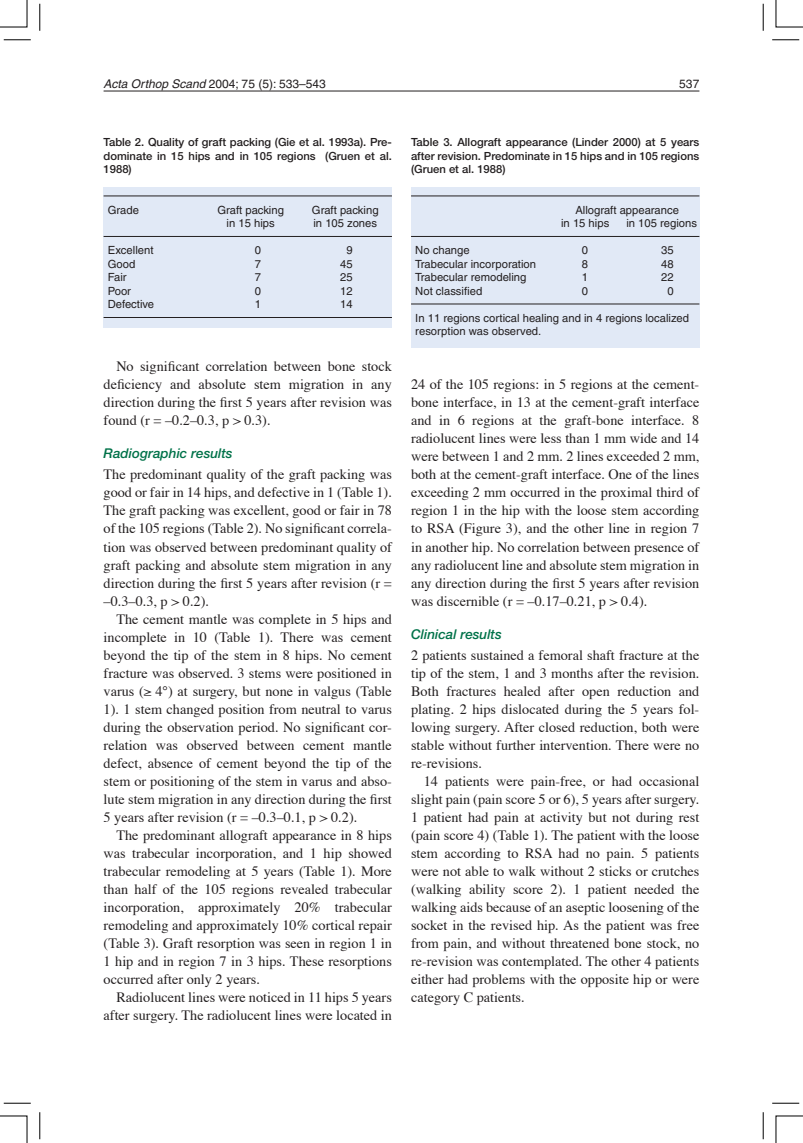
<style>
.page{position:relative;width:803px;height:1143px;background:#fff}
.page>*{position:absolute;margin:0;border:0;box-sizing:border-box;transform-origin:0 0}
._5-Brödtext{font:14.25px/18px "Times";color:#231f20;text-align:justify}
._4-Brödstart{font:14.25px/18px "Times";color:#231f20;text-align:justify}
._3-Underrubrik{font:italic 500 13.5px "Helvetica Neue";color:#007249}
.t1{font:12px "Helvetica";color:#231f20}
.Tabelltext{font:11.25px/13.5px "Helvetica";color:#231f20}
._9-Tabellhuvud{font:500 11.25px/13.5px "Helvetica Neue";color:#231f20;text-align:justify}
.s1{font-style:italic}
</style>
<div class="page">
<hr style="left:104px;top:91px;width:595px;height:1px;background:#231f20">
<div style="left:104px;top:187px;width:288px;height:140px;background:#e1e9f6"></div>
<hr style="left:104px;top:196px;width:288px;height:1px;background:#231f20">
<hr style="left:104px;top:236px;width:288px;height:1px;background:#231f20">
<hr style="left:104px;top:317px;width:288px;height:1px;background:#231f20">
<div style="left:411px;top:187px;width:288px;height:160px;background:#e1e9f6"></div>
<hr style="left:411px;top:196px;width:288px;height:1px;background:#231f20">
<hr style="left:411px;top:236px;width:288px;height:1px;background:#231f20">
<hr style="left:411px;top:304px;width:288px;height:1px;background:#231f20">
<svg style="left:40px;top:4px;width:1px;height:27px"></svg>
<svg style="left:4px;top:40px;width:27px;height:1px"></svg>
<svg style="left:762px;top:4px;width:1px;height:27px"></svg>
<svg style="left:772px;top:40px;width:27px;height:1px"></svg>
<svg style="left:40px;top:1112px;width:1px;height:27px"></svg>
<svg style="left:4px;top:1102px;width:27px;height:1px"></svg>
<svg style="left:762px;top:1112px;width:1px;height:27px"></svg>
<svg style="left:772px;top:1102px;width:27px;height:1px"></svg>
<svg style="left:0;top:0;width:27px;height:27px"></svg>
<svg style="left:775px;top:0;width:27px;height:27px"></svg>
<svg style="left:0;top:1115px;width:27px;height:27px"></svg>
<svg style="left:775px;top:1115px;width:27px;height:27px"></svg>
<p class="t1" style="left:104px;top:77px;width:224px"><span class="s1">Acta Orthop Scand</span> 2004; 75 (5): 533–543</p>
<p class="t1" style="left:679px;top:77px;width:22px">537</p>
<p class="_9-Tabellhuvud" style="left:104px;top:135px;width:290px">Table 2. Quality of graft packing (Gie et al. 1993a). Pre&shy;dominate in 15 hips and in 105 regions (Gruen et al.<br>1988)</p>
<p class="Tabelltext" style="left:108px;top:203px;width:33px">Grade</p>
<p class="Tabelltext" style="left:217px;top:203px;width:68px">Graft packing</p>
<p class="Tabelltext" style="left:312px;top:203px;width:68px">Graft packing</p>
<p class="Tabelltext" style="left:226px;top:217px;width:50px">in 15 hips</p>
<p class="Tabelltext" style="left:313px;top:217px;width:65px">in 105 zones</p>
<p class="Tabelltext" style="left:108px;top:244px;width:47px">Excellent</p>
<p class="Tabelltext" style="left:255px;top:244px;width:8px">0</p>
<p class="Tabelltext" style="left:346px;top:244px;width:8px">9</p>
<p class="Tabelltext" style="left:108px;top:257px;width:29px">Good</p>
<p class="Tabelltext" style="left:255px;top:257px;width:8px">7</p>
<p class="Tabelltext" style="left:340px;top:257px;width:14px">45</p>
<p class="Tabelltext" style="left:108px;top:271px;width:20px">Fair</p>
<p class="Tabelltext" style="left:255px;top:271px;width:8px">7</p>
<p class="Tabelltext" style="left:340px;top:271px;width:14px">25</p>
<p class="Tabelltext" style="left:108px;top:284px;width:25px">Poor</p>
<p class="Tabelltext" style="left:255px;top:284px;width:8px">0</p>
<p class="Tabelltext" style="left:340px;top:284px;width:14px">12</p>
<p class="Tabelltext" style="left:108px;top:298px;width:48px">Defective</p>
<p class="Tabelltext" style="left:255px;top:298px;width:8px">1</p>
<p class="Tabelltext" style="left:340px;top:298px;width:14px">14</p>
<p class="_5-Brödtext" style="left:104px;top:358px;width:290px;text-indent:13px">No significant correlation between bone stock deficiency and absolute stem migration in any direction during the first 5 years after revision was found (r = –0.2–0.3, p &gt; 0.3).</p>
<p class="_3-Underrubrik" style="left:104px;top:445px;width:131px">Radiographic results</p>
<p class="_4-Brödstart" style="left:104px;top:466px;width:290px">The predominant quality of the graft packing was good or fair in 14 hips, and defective in 1 (Table 1).<br>The graft packing was excellent, good or fair in 78 of the 105 regions (Table 2). No significant correla&shy;tion was observed between predominant quality of graft packing and absolute stem migration in any direction during the first 5 years after revision (r = –0.3–0.3, p &gt; 0.2).</p>
<p class="_5-Brödtext" style="left:104px;top:610px;width:290px;text-indent:13px">The cement mantle was complete in 5 hips and incomplete in 10 (Table 1). There was cement beyond the tip of the stem in 8 hips. No cement fracture was observed. 3 stems were positioned in varus (≥ 4°) at surgery, but none in valgus (Table 1). 1 stem changed position from neutral to varus during the observation period. No significant cor&shy;relation was observed between cement mantle defect, absence of cement beyond the tip of the stem or positioning of the stem in varus and abso&shy;lute stem migration in any direction during the first 5 years after revision (r = –0.3–0.1, p &gt; 0.2).</p>
<p class="_5-Brödtext" style="left:104px;top:826px;width:290px;text-indent:13px">The predominant allograft appearance in 8 hips was trabecular incorporation, and 1 hip showed trabecular remodeling at 5 years (Table 1). More than half of the 105 regions revealed trabecular incorporation, approximately 20% trabecular remodeling and approximately 10% cortical repair (Table 3). Graft resorption was seen in region 1 in 1 hip and in region 7 in 3 hips. These resorptions occurred after only 2 years.</p>
<p class="_5-Brödtext" style="left:104px;top:988px;width:290px;text-align:right">Radiolucent lines were noticed in 11 hips 5 years after surgery. The radiolucent lines were located in</p>
<p class="_9-Tabellhuvud" style="left:411px;top:135px;width:290px">Table 3. Allograft appearance (Linder 2000) at 5 years after revision. Predominate in 15 hips and in 105 regions (Gruen et al. 1988)</p>
<p class="Tabelltext" style="left:575px;top:203px;width:105px">Allograft appearance</p>
<p class="Tabelltext" style="left:561px;top:217px;width:50px">in 15 hips</p>
<p class="Tabelltext" style="left:626px;top:217px;width:72px">in 105 regions</p>
<p class="Tabelltext" style="left:415px;top:244px;width:56px">No change</p>
<p class="Tabelltext" style="left:581px;top:244px;width:8px">0</p>
<p class="Tabelltext" style="left:661px;top:244px;width:14px">35</p>
<p class="Tabelltext" style="left:415px;top:257px;width:122px">Trabecular incorporation</p>
<p class="Tabelltext" style="left:581px;top:257px;width:8px">8</p>
<p class="Tabelltext" style="left:661px;top:257px;width:14px">48</p>
<p class="Tabelltext" style="left:415px;top:271px;width:113px">Trabecular remodeling</p>
<p class="Tabelltext" style="left:581px;top:271px;width:8px">1</p>
<p class="Tabelltext" style="left:661px;top:271px;width:14px">22</p>
<p class="Tabelltext" style="left:415px;top:284px;width:68px">Not classified</p>
<p class="Tabelltext" style="left:581px;top:284px;width:8px">0</p>
<p class="Tabelltext" style="left:667px;top:284px;width:8px">0</p>
<p class="Tabelltext" style="left:415px;top:311px;width:275px">In 11 regions cortical healing and in 4 regions localized resorption was observed.</p>
<p class="_5-Brödtext" style="left:411px;top:376px;width:290px">24 of the 105 regions: in 5 regions at the cement&shy;bone interface, in 13 at the cement-graft interface and in 6 regions at the graft-bone interface. 8 radiolucent lines were less than 1 mm wide and 14 were between 1 and 2 mm. 2 lines exceeded 2 mm, both at the cement-graft interface. One of the lines exceeding 2 mm occurred in the proximal third of region 1 in the hip with the loose stem according to RSA (Figure 3), and the other line in region 7 in another hip. No correlation between presence of any radiolucent line and absolute stem migration in any direction during the first 5 years after revision was discernible (r = –0.17–0.21, p &gt; 0.4).</p>
<p class="_3-Underrubrik" style="left:411px;top:625px;width:92px">Clinical results</p>
<p class="_4-Brödstart" style="left:411px;top:646px;width:290px">2 patients sustained a femoral shaft fracture at the tip of the stem, 1 and 3 months after the revision.<br>Both fractures healed after open reduction and plating. 2 hips dislocated during the 5 years fol&shy;lowing surgery. After closed reduction, both were stable without further intervention. There were no re-revisions.</p>
<p class="_5-Brödtext" style="left:411px;top:772px;width:290px;text-indent:13px">14 patients were pain-free, or had occasional slight pain (pain score 5 or 6), 5 years after surgery.<br>1 patient had pain at activity but not during rest (pain score 4) (Table 1). The patient with the loose stem according to RSA had no pain. 5 patients were not able to walk without 2 sticks or crutches (walking ability score 2). 1 patient needed the walking aids because of an aseptic loosening of the socket in the revised hip. As the patient was free from pain, and without threatened bone stock, no re-revision was contemplated. The other 4 patients either had problems with the opposite hip or were category C patients.</p>
</div>
